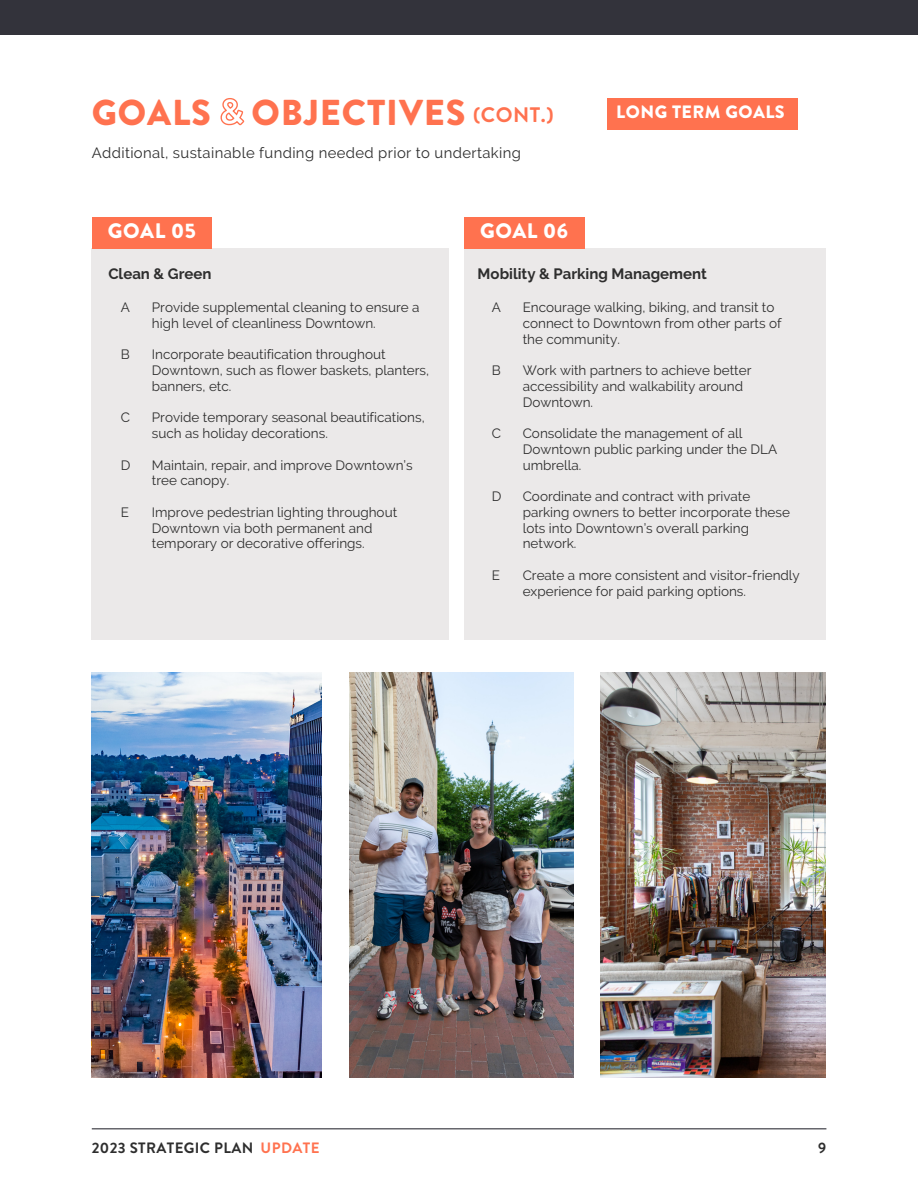
<style>
.page{position:relative;width:918px;height:1188px;background:#fff}
.page>*{position:absolute;margin:0;border:0;box-sizing:border-box;transform-origin:0 0}
.t1{font:900 36px "Brandon Grotesque";letter-spacing:.025em;color:#ff724f}
.t2{font:900 21px "Brandon Grotesque";letter-spacing:.025em;color:#fff}
.t3{font:700 21px "Brandon Grotesque";color:#ff724f}
.t4{font:900 17.85px "Brandon Grotesque";letter-spacing:.025em;color:#fff}
.t5{font:700 15px "Raleway";color:#2e2e2e}
.t6{font:700 15px "Brandon Grotesque";letter-spacing:.025em;color:#2e2e2e}
.t7{font:14.85px "Raleway";letter-spacing:.025em;color:#2e2e2e}
.t8{font:13.5px/15.8px "Raleway";color:#2e2e2e}
.s1{color:rgb(0 0 0/0)}
.s2{color:#ff724f}
</style>
<div class="page">
<div style="left:0;top:0;width:918px;height:35px;background:#33333b"></div>
<svg style="left:220px;top:98px;width:25px;height:28px"></svg>
<div style="left:607px;top:98px;width:191px;height:31px;background:#ff724f"></div>
<div style="left:92px;top:248px;width:357px;height:392px;background:#ebe9e9"></div>
<div style="left:464px;top:248px;width:362px;height:392px;background:#ebe9e9"></div>
<div style="left:92px;top:217px;width:120px;height:31px;background:#ff724f"></div>
<div style="left:464px;top:217px;width:120px;height:31px;background:#ff724f"></div>
<hr style="left:92px;top:1128px;width:734px;height:1px;background:#33333b">
<img style="left:92px;top:673px;width:229px;height:405px">
<img style="left:349px;top:673px;width:224px;height:405px">
<img style="left:601px;top:673px;width:225px;height:405px">
<h1 class="t1" style="left:92px;top:87px;width:375px">GOALS <span class="s1">&amp;</span> OBJECTIVES</h1>
<h3 class="t4" style="left:616px;top:99px;width:170px">LONG TERM GOALS</h3>
<p class="t7" style="left:92px;top:144px;width:431px">Additional, sustainable funding needed prior to undertaking</p>
<h2 class="t3" style="left:473px;top:100px;width:82px">(CONT.)</h2>
<h2 class="t2" style="left:108px;top:216px;width:89px">GOAL 05</h2>
<h2 class="t2" style="left:480px;top:216px;width:90px">GOAL 06</h2>
<p class="t5" style="left:108px;top:265px;width:105px">Clean &amp; Green</p>
<p class="t8" style="left:121px;top:300px;width:11px">A</p>
<p class="t8" style="left:121px;top:347px;width:10px">B</p>
<p class="t8" style="left:121px;top:410px;width:11px">C</p>
<p class="t8" style="left:121px;top:457px;width:11px">D</p>
<p class="t8" style="left:121px;top:504px;width:10px">E</p>
<p class="t8" style="left:152px;top:300px;width:269px">Provide supplemental cleaning to ensure a high level of cleanliness Downtown.</p>
<p class="t8" style="left:152px;top:347px;width:279px">Incorporate beautification throughout<br>Downtown, such as flower baskets, planters, banners, etc.</p>
<p class="t8" style="left:152px;top:410px;width:274px">Provide temporary seasonal beautifications, such as holiday decorations.</p>
<p class="t8" style="left:152px;top:457px;width:262px">Maintain, repair, and improve Downtown’s tree canopy.</p>
<p class="t8" style="left:152px;top:504px;width:247px">Improve pedestrian lighting throughout<br>Downtown via both permanent and temporary or decorative offerings.</p>
<p class="t5" style="left:478px;top:265px;width:231px">Mobility &amp; Parking Management</p>
<p class="t8" style="left:523px;top:300px;width:260px">Encourage walking, biking, and transit to connect to Downtown from other parts of the community.</p>
<p class="t8" style="left:523px;top:363px;width:230px">Work with partners to achieve better accessibility and walkability around<br>Downtown.</p>
<p class="t8" style="left:523px;top:426px;width:256px">Consolidate the management of all<br>Downtown public parking under the DLA umbrella.</p>
<p class="t8" style="left:523px;top:489px;width:269px">Coordinate and contract with private parking owners to better incorporate these lots into Downtown’s overall parking network.</p>
<p class="t8" style="left:523px;top:567px;width:279px">Create a more consistent and visitor-friendly experience for paid parking options.</p>
<p class="t8" style="left:492px;top:300px;width:11px">A</p>
<p class="t8" style="left:492px;top:363px;width:10px">B</p>
<p class="t8" style="left:492px;top:426px;width:11px">C</p>
<p class="t8" style="left:492px;top:489px;width:11px">D</p>
<p class="t8" style="left:492px;top:567px;width:10px">E</p>
<p class="t6" style="left:92px;top:1137px;width:229px">2023 STRATEGIC PLAN <span class="s2">UPDATE</span></p>
<p class="t6" style="left:818px;top:1137px;width:10px">9</p>
</div>
